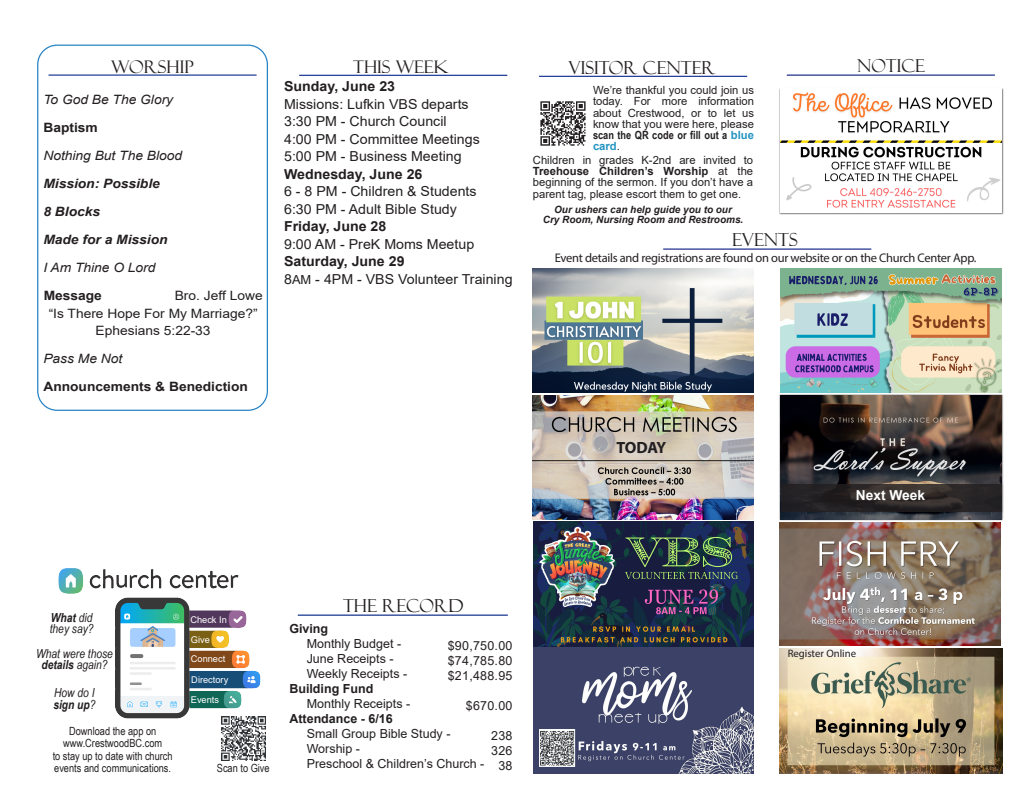
<style>
.page{position:relative;width:1035px;height:810px;background:#fff}
.page>*{position:absolute;margin:0;border:0;box-sizing:border-box;transform-origin:0 0}
.t1{font:17.88px "Felix Titling";color:#231f20}
.t2{font:17.38px "Felix Titling";color:#231f20}
.t3{font:700 16.25px "Myriad Pro";letter-spacing:-.02em;color:#231f20}
.t4{font:13.75px/17.5px "Arial";color:#231f20}
.t5{font:700 13.75px "Arial";color:#231f20}
.t6{font:700 13.75px "Arial";color:#fff}
.t7{font:italic 12.88px "Arial";color:#231f20;scale:1.07 1}
.t8{font:12.88px "Arial";color:#231f20;scale:1.07 1}
.t9{font:700 12.88px "Arial";color:#231f20;scale:1.07 1}
.t10{font:italic 700 12.88px/28px "Arial";color:#231f20;scale:1.07 1}
.t11{font:12.5px/15px "Arial";color:#231f20}
.t12{font:12.5px "Myriad Pro";letter-spacing:-.02em;color:#231f20}
.t13{font:italic 12.5px/11.2px "Arial Narrow";color:#231f20}
.t14{font:700 12.5px "Arial";color:#231f20}
.t15{font:11.25px/11.2px "Arial";color:#231f20;text-align:justify}
.t16{font:11.25px/12.5px "Arial Narrow";color:#231f20;text-align:center}
.t17{font:700 11.25px "Arial Narrow";color:#231f20}
.t18{font:700 11.25px "Arial";color:#2595c1}
.t19{font:10.75px "Myriad Pro";color:#231f20}
.t20{font:italic 700 10px/10px "Arial";color:#231f20;text-align:center}
.t21{font:9.25px/19.5px "Arial";color:#fff}
.s1{font-weight:700}
.s2{font-size:12.5px}
.s3{font-family:"Arial";color:#2595c1}
.s4{font-weight:400;color:#231f20}
</style>
<div class="page">
<hr style="left:298px;top:615px;width:210px;height:1px;background:#223f99">
<hr style="left:299px;top:75px;width:208px;height:1px;background:#223f99">
<div style="left:37px;top:45px;width:231px;height:366px;border:1px solid #2783c5;border-radius:19px"></div>
<hr style="left:49px;top:74px;width:208px;height:2px;background:#223f99">
<img style="left:58px;top:568px;width:181px;height:26px">
<img style="left:115px;top:597px;width:146px;height:121px">
<img style="left:222px;top:717px;width:43px;height:43px">
<img style="left:779px;top:394px;width:225px;height:127px">
<img style="left:780px;top:395px;width:221px;height:124px">
<svg style="left:781px;top:484px;width:220px;height:27px;background:#2b2627"></svg>
<img style="left:533px;top:395px;width:221px;height:124px">
<img style="left:779px;top:88px;width:225px;height:127px">
<img style="left:781px;top:88px;width:220px;height:125px">
<img style="left:533px;top:522px;width:221px;height:124px">
<hr style="left:539px;top:76px;width:208px;height:1px;background:#223f99">
<img style="left:540px;top:101px;width:46px;height:45px">
<hr style="left:663px;top:248px;width:208px;height:2px;background:#223f99">
<img style="left:533px;top:648px;width:221px;height:126px">
<img style="left:780px;top:648px;width:222px;height:125px">
<img style="left:780px;top:268px;width:222px;height:125px">
<img style="left:780px;top:522px;width:220px;height:124px">
<hr style="left:787px;top:74px;width:208px;height:2px;background:#223f99">
<img style="left:533px;top:268px;width:221px;height:125px">
<h2 class="t2" style="left:111px;top:57px;width:84px">WORSHIP</h2>
<p class="t7" style="left:43px;top:91px;width:123px">To God Be The Glory</p>
<p class="t9" style="left:43px;top:118px;width:52px">Baptism</p>
<p class="t7" style="left:43px;top:147px;width:131px">Nothing But The Blood</p>
<p class="t10" style="left:43px;top:170px;width:118px">Mission: Possible<br>8 Blocks<br>Made for a Mission</p>
<p class="t7" style="left:43px;top:259px;width:106px">I Am Thine O Lord</p>
<p class="t9" style="left:44px;top:287px;width:56px">Message</p>
<p class="t8" style="left:175px;top:287px;width:84px">Bro. Jeff Lowe</p>
<p class="t8" style="left:49px;top:304px;width:197px">“Is There Hope For My Marriage?”</p>
<p class="t8" style="left:96px;top:322px;width:109px">Ephesians 5:22-33</p>
<p class="t7" style="left:43px;top:350px;width:75px">Pass Me Not</p>
<p class="t9" style="left:43px;top:378px;width:193px">Announcements &amp; Benediction</p>
<h2 class="t2" style="left:353px;top:57px;width:97px">THIS WEEK</h2>
<p class="t5" style="left:284px;top:77px;width:112px">Sunday, June 23</p>
<p class="t4" style="left:284px;top:95px;width:197px">Missions: Lufkin VBS departs<br>3:30 PM - Church Council<br>4:00 PM - Committee Meetings<br>5:00 PM - Business Meeting</p>
<p class="t5" style="left:284px;top:164px;width:140px">Wednesday, June 26</p>
<p class="t4" style="left:284px;top:183px;width:194px">6 - 8 PM - Children &amp; Students<br>6:30 PM - Adult Bible Study</p>
<p class="t5" style="left:284px;top:217px;width:104px">Friday, June 28</p>
<p class="t4" style="left:284px;top:235px;width:192px">9:00 AM - PreK Moms Meetup</p>
<p class="t4" style="left:284px;top:253px;width:230px"><span class="s1">Saturday, June 29<br></span>8<span class="s2">AM</span> - 4PM - VBS Volunteer Training</p>
<h1 class="t1" style="left:569px;top:57px;width:149px">VISITOR CENTER</h1>
<p class="t15" style="left:593px;top:84px;width:163px">We’re thankful you could join us today. For more information about Crestwood, or to let us know that you were here, please</p>
<p class="t17" style="left:593px;top:127px;width:163px">scan the QR code or fill out a <span class="s3">blue</span></p>
<p class="t18" style="left:593px;top:138px;width:28px">card<span class="s4">.</span></p>
<p class="t15" style="left:533px;top:154px;width:222px">Children in grades K-2nd are invited to <span class="s1">Treehouse Children’s Worship</span> at the beginning of the sermon. If you don’t have a parent tag, please escort them to get one.</p>
<p class="t20" style="left:543px;top:204px;width:202px">Our ushers can help guide you to our<br>Cry Room, Nursing Room and Restrooms.</p>
<h1 class="t1" style="left:857px;top:55px;width:69px">NOTICE</h1>
<h1 class="t1" style="left:732px;top:229px;width:67px">EVENTS</h1>
<p class="t12" style="left:555px;top:251px;width:423px">Event details and registrations are found on our website or on the Church Center App.</p>
<h3 class="t3" style="left:616px;top:437px;width:52px">TODAY</h3>
<p class="t6" style="left:856px;top:486px;width:71px">Next Week</p>
<p class="t13" style="left:50px;top:612px;width:45px"><span class="s1">What</span> did they say?</p>
<p class="t13" style="left:36px;top:647px;width:78px;text-align:center">What were those <span class="s1">details</span> again?</p>
<p class="t13" style="left:53px;top:687px;width:44px">How do I <span class="s1">sign up</span>?</p>
<p class="t16" style="left:53px;top:724px;width:122px">Download the app on www.CrestwoodBC.com<br>to stay up to date with church events and communications.</p>
<p class="t21" style="left:190px;top:610px;width:38px">Check In<br>Give<br>Connect</p>
<p class="t21" style="left:191px;top:669px;width:39px;line-height:20.1px">Directory<br>Events</p>
<p class="t16" style="left:217px;top:761px;width:54px">Scan to Give</p>
<h1 class="t1" style="left:343px;top:596px;width:122px">THE RECORD</h1>
<p class="t14" style="left:289px;top:619px;width:40px">Giving</p>
<p class="t11" style="left:307px;top:636px;width:102px">Monthly Budget -<br>June Receipts -<br>Weekly Receipts -</p>
<p class="t14" style="left:289px;top:679px;width:86px">Building Fund</p>
<p class="t11" style="left:307px;top:696px;width:105px">Monthly Receipts -</p>
<p class="t14" style="left:289px;top:709px;width:105px">Attendance - 6/16</p>
<p class="t11" style="left:307px;top:726px;width:179px">Small Group Bible Study -<br>Worship -<br>Preschool &amp; Children’s Church -</p>
<p class="t11" style="left:448px;top:638px;width:66px;text-align:justify">$90,750.00 $74,785.80 $21,488.95</p>
<p class="t11" style="left:466px;top:698px;width:48px">$670.00</p>
<p class="t11" style="left:491px;top:728px;width:23px;text-align:center">238<br>326<br>38</p>
<p class="t19" style="left:788px;top:647px;width:70px">Register Online</p>
</div>
